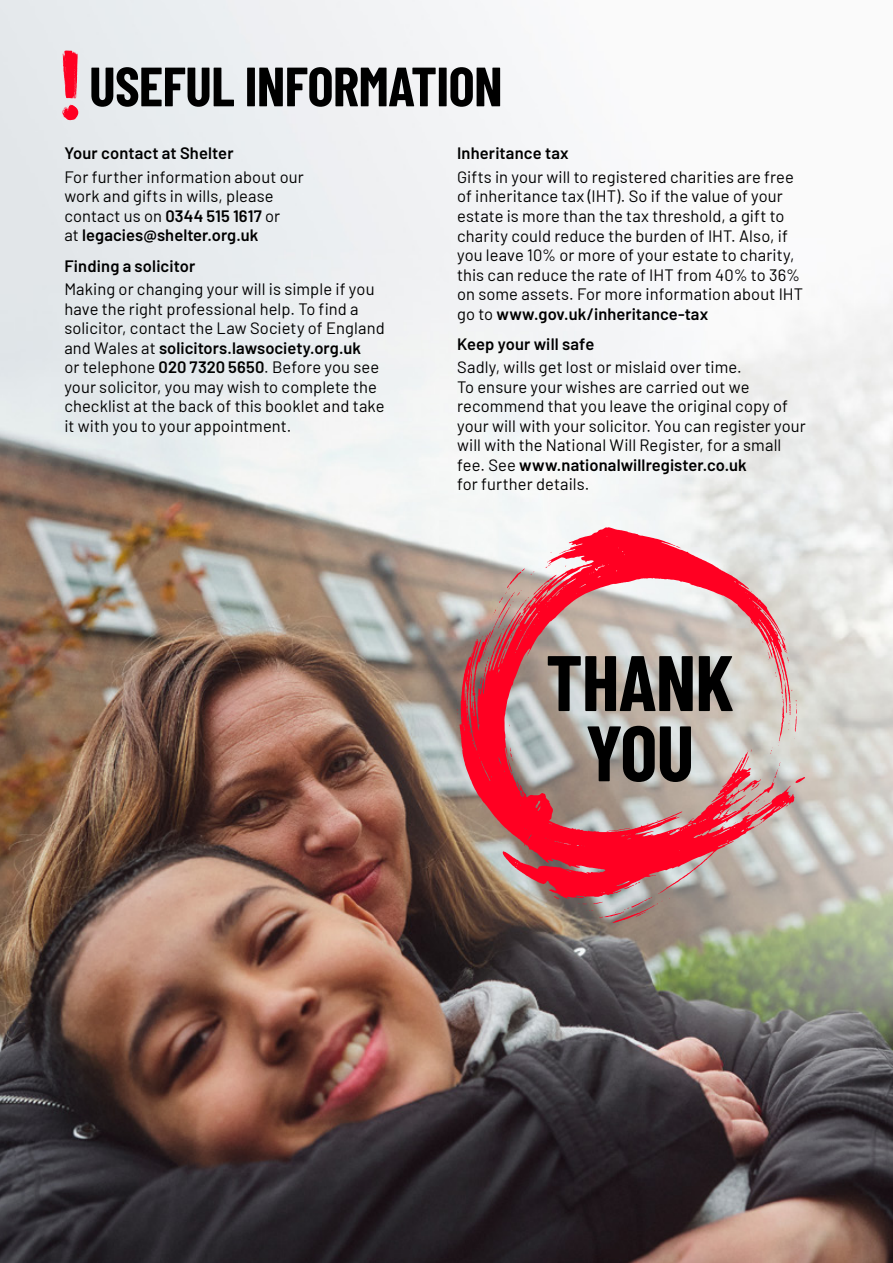
<style>
.page{position:relative;width:893px;height:1263px;background:#fff}
.page>*{position:absolute;margin:0;border:0;box-sizing:border-box;transform-origin:0 0}
.t1{font:99.75px "Shelter Activist";color:#f02}
.t2{font:700 78.45px/70.3px "Barlow Condensed";letter-spacing:-.01em;color:#000;text-align:center}
.t3{font:700 55.2px "Barlow Condensed";letter-spacing:-.01em;color:#000}
.t4{font:16.5px/19.5px "Barlow";letter-spacing:.005em;color:#000}
.t5{font:600 16.5px "Barlow";letter-spacing:.01em;color:#000}
.s1{font-weight:600}
</style>
<div class="page">
<img style="left:0;top:0;width:893px;height:1263px">
<svg style="left:457px;top:527px;width:348px;height:396px;background:#cd9092"></svg>
<h1 class="t1" style="left:60px;top:39px;width:23px">!</h1>
<h3 class="t3" style="left:89px;top:47px;width:415px">USEFUL INFORMATION</h3>
<p class="t5" style="left:64px;top:141px;width:171px">Your contact at Shelter</p>
<p class="t4" style="left:64px;top:166px;width:241px">For further information about our work and gifts in wills, please contact us on <span class="s1">0344 515 1617</span> or<br>at <span class="s1">legacies@shelter.org.uk</span></p>
<p class="t5" style="left:64px;top:254px;width:132px">Finding a solicitor</p>
<p class="t4" style="left:64px;top:278px;width:322px">Making or changing your will is simple if you have the right professional help. To find a solicitor, contact the Law Society of England and Wales at <span class="s1">solicitors.lawsociety.org.uk<br></span>or telephone <span class="s1">020 7320 5650</span>. Before you see your solicitor, you may wish to complete the checklist at the back of this booklet and take it with you to your appointment.</p>
<p class="t5" style="left:457px;top:141px;width:113px">Inheritance tax</p>
<p class="t4" style="left:457px;top:166px;width:348px">Gifts in your will to registered charities are free of inheritance tax (IHT). So if the value of your estate is more than the tax threshold, a gift to charity could reduce the burden of IHT. Also, if you leave 10% or more of your estate to charity, this can reduce the rate of IHT from 40% to 36% on some assets. For more information about IHT go to <span class="s1">www.gov.uk/inheritance-tax</span></p>
<p class="t5" style="left:457px;top:332px;width:139px">Keep your will safe</p>
<p class="t4" style="left:457px;top:356px;width:350px">Sadly, wills get lost or mislaid over time.<br>To ensure your wishes are carried out we recommend that you leave the original copy of your will with your solicitor. You can register your will with the National Will Register, for a small fee. See <span class="s1">www.nationalwillregister.co.uk<br></span>for further details.</p>
<h2 class="t2" style="left:546px;top:643px;width:189px">THANK<br>YOU</h2>
</div>
